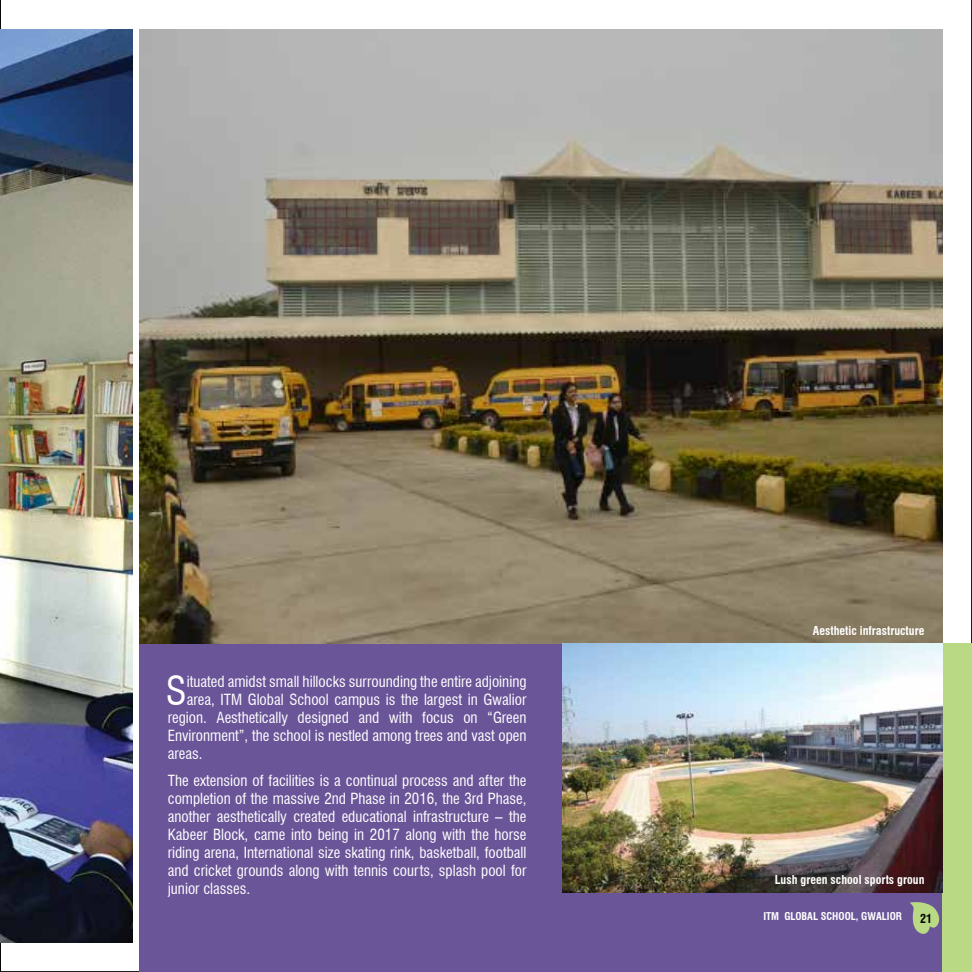
<style>
.page{position:relative;width:972px;height:972px;background:#fff}
.page>*{position:absolute;margin:0;border:0;box-sizing:border-box;transform-origin:0 0}
.t1{font:condensed 39px "Swiss 721 BT";color:#fff}
.t2{font:condensed 15px/18px "Swiss 721 BT";color:#fff;text-align:justify}
.t3{font:700 condensed 12px "Swiss 721 BT";color:#fff}
.t4{font:700 condensed 12px "Swiss 721 BT";color:#000}
.t5{font:700 condensed 10.5px "Swiss 721 BT";color:#fff}
</style>
<div class="page">
<img style="left:0;top:30px;width:132px;height:912px">
<div style="left:139px;top:644px;width:803px;height:328px;background:#6b5599"></div>
<img style="left:139px;top:30px;width:803px;height:614px">
<div style="left:942px;top:644px;width:30px;height:328px;background:#b9d984"></div>
<svg style="left:910px;top:902px;width:30px;height:32px"></svg>
<img style="left:562px;top:644px;width:380px;height:248px">
<h1 class="t1" style="left:166px;top:668px;width:22px">S</h1>
<p class="t2" style="left:187px;top:673px;width:341px">ituated amidst small hillocks surrounding the entire adjoining</p>
<p class="t2" style="left:187px;top:691px;width:341px">area, ITM Global School campus is the largest in Gwalior</p>
<p class="t2" style="left:168px;top:709px;width:360px">region. Aesthetically designed and with focus on “Green</p>
<p class="t2" style="left:168px;top:727px;width:360px">Environment”, the school is nestled among trees and vast open</p>
<p class="t2" style="left:168px;top:745px;width:36px">areas.</p>
<p class="t2" style="left:168px;top:771px;width:360px">The extension of facilities is a continual process and after the completion of the massive 2nd Phase in 2016, the 3rd Phase, another aesthetically created educational infrastructure – the Kabeer Block, came into being in 2017 along with the horse riding arena, International size skating rink, basketball, football and cricket grounds along with tennis courts, splash pool for junior classes.</p>
<p class="t3" style="left:813px;top:624px;width:113px">Aesthetic infrastructure</p>
<p class="t3" style="left:775px;top:873px;width:151px">Lush green school sports groun</p>
<p class="t5" style="left:763px;top:910px;width:140px">ITM GLOBAL SCHOOL, GWALIOR</p>
<p class="t4" style="left:920px;top:911px;width:13px">21</p>
</div>
